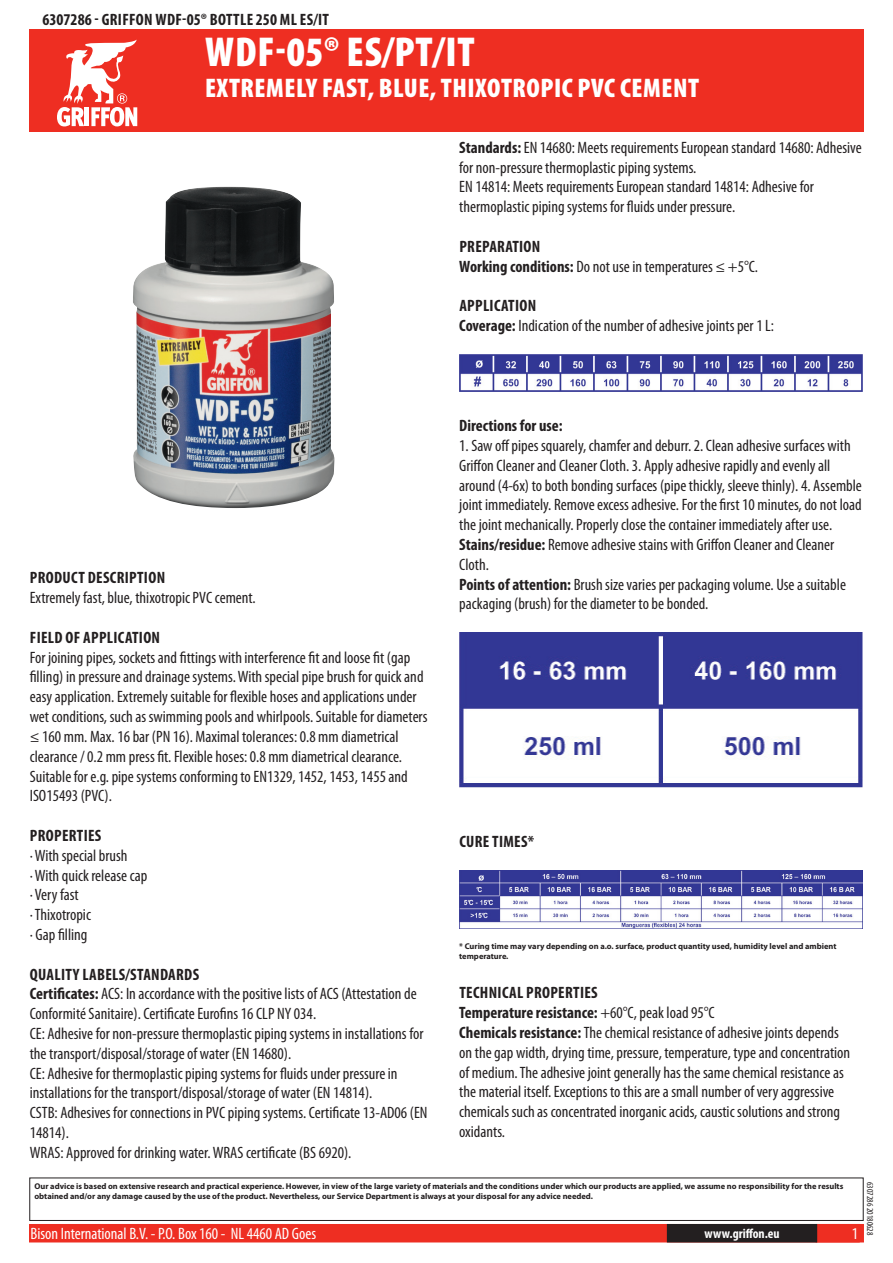
<style>
.page{position:relative;width:893px;height:1263px;background:#fff}
.page>*{position:absolute;margin:0;border:0;box-sizing:border-box;transform-origin:0 0}
.t1{font:900 condensed 42px "Myriad Pro";letter-spacing:.02em;color:#fff}
.t2{font:900 condensed 27px "Myriad Pro";letter-spacing:.02em;color:#fff}
.t3{font:condensed 16.5px/19.8px "Myriad Pro";color:#231f20}
.t4{font:700 condensed 16.5px/19.8px "Myriad Pro";letter-spacing:.02em;color:#231f20}
.t5{font:condensed 16.5px "Myriad Pro";color:#fff}
.t6{font:700 condensed 13.5px "Myriad Pro";color:#fff}
.t7{font:condensed 9px "Myriad Pro";color:#231f20}
.t8{font:700 8.4px/10.1px "Myriad Pro";color:#231f20}
.s1{font-weight:700}
.s2{font-weight:400}
</style>
<div class="page">
<div style="left:30px;top:1225px;width:833px;height:17px;background:#ee2e22"></div>
<div style="left:29px;top:1224px;width:835px;height:18px;border:2px solid #ee2e22"></div>
<div style="left:816px;top:1224px;width:44px;height:18px;border:2px solid #ee2e22"></div>
<div style="left:668px;top:1225px;width:148px;height:17px;background:#231f20"></div>
<div style="left:667px;top:1224px;width:150px;height:18px;border:2px solid #231f20"></div>
<div style="left:29px;top:1177px;width:835px;height:44px;border:1px solid #231f20"></div>
<div style="left:30px;top:30px;width:834px;height:102px;background:#ee2e22"></div>
<svg style="left:57px;top:39px;width:80px;height:87px"></svg>
<img style="left:459px;top:354px;width:404px;height:38px">
<img style="left:459px;top:632px;width:404px;height:156px">
<img style="left:459px;top:870px;width:404px;height:58px">
<img style="left:133px;top:187px;width:202px;height:321px">
<p class="t4" style="left:43px;top:9px;width:282px">6307286 - Griffon WDF-05® Bottle 250 ml ES/IT</p>
<h1 class="t1" style="left:205px;top:25px;width:255px">WDF-05® ES/PT/IT</h1>
<h2 class="t2" style="left:205px;top:70px;width:495px">EXTREMELY FAST, BLUE, THIXOTROPIC PVC CEMENT</h2>
<p class="t3" style="left:459px;top:137px;width:404px"><span class="s1">Standards:</span> EN 14680: Meets requirements European standard 14680: Adhesive for non-pressure thermoplastic piping systems.<br>EN 14814: Meets requirements European standard 14814: Adhesive for thermoplastic piping systems for fluids under pressure.</p>
<p class="t4" style="left:459px;top:236px;width:300px">Preparation<br>Working conditions: <span class="s2">Do not use in temperatures ≤ +5°C.</span></p>
<p class="t3" style="left:459px;top:296px;width:316px"><span class="s1">Application<br>Coverage:</span> Indication of the number of adhesive joints per 1 L:</p>
<p class="t4" style="left:30px;top:568px;width:137px">Product description</p>
<p class="t3" style="left:30px;top:588px;width:227px">Extremely fast, blue, thixotropic PVC cement.</p>
<p class="t4" style="left:30px;top:627px;width:132px">Field of application</p>
<p class="t3" style="left:30px;top:647px;width:399px">For joining pipes, sockets and fittings with interference fit and loose fit (gap filling) in pressure and drainage systems. With special pipe brush for quick and easy application. Extremely suitable for flexible hoses and applications under wet conditions, such as swimming pools and whirlpools. Suitable for diameters ≤ 160 mm. Max. 16 bar (PN 16). Maximal tolerances: 0.8 mm diametrical clearance / 0.2 mm press fit. Flexible hoses: 0.8 mm diametrical clearance.<br>Suitable for e.g. pipe systems conforming to EN1329, 1452, 1453, 1455 and ISO15493 (PVC).</p>
<p class="t4" style="left:30px;top:825px;width:72px">Properties</p>
<p class="t3" style="left:30px;top:845px;width:119px">· With special brush<br>· With quick release cap · Very fast<br>· Thixotropic<br>· Gap filling</p>
<p class="t3" style="left:30px;top:964px;width:399px"><span class="s1">Quality labels/Standards<br>Certificates:</span> ACS: In accordance with the positive lists of ACS (Attestation de Conformité Sanitaire). Certificate Eurofins 16 CLP NY 034.<br>CE: Adhesive for non-pressure thermoplastic piping systems in installations for the transport/disposal/storage of water (EN 14680).<br>CE: Adhesive for thermoplastic piping systems for fluids under pressure in installations for the transport/disposal/storage of water (EN 14814).<br>CSTB: Adhesives for connections in PVC piping systems. Certificate 13-AD06 (EN 14814).<br>WRAS: Approved for drinking water. WRAS certificate (BS 6920).</p>
<p class="t4" style="left:459px;top:415px;width:105px">Directions for use:</p>
<p class="t3" style="left:459px;top:435px;width:404px">1. Saw off pipes squarely, chamfer and deburr. 2. Clean adhesive surfaces with Griffon Cleaner and Cleaner Cloth. 3. Apply adhesive rapidly and evenly all around (4-6x) to both bonding surfaces (pipe thickly, sleeve thinly). 4. Assemble joint immediately. Remove excess adhesive. For the first 10 minutes, do not load the joint mechanically. Properly close the container immediately after use.<br><span class="s1">Stains/residue:</span> Remove adhesive stains with Griffon Cleaner and Cleaner Cloth.<br><span class="s1">Points of attention:</span> Brush size varies per packaging volume. Use a suitable packaging (brush) for the diameter to be bonded.</p>
<p class="t4" style="left:459px;top:831px;width:76px">Cure times*</p>
<p class="t8" style="left:459px;top:941px;width:379px">* Curing time may vary depending on a.o. surface, product quantity used, humidity level and ambient temperature.</p>
<p class="t3" style="left:459px;top:983px;width:393px"><span class="s1">Technical properties<br>Temperature resistance:</span> +60°C, peak load 95°C<br><span class="s1">Chemicals resistance:</span> The chemical resistance of adhesive joints depends on the gap width, drying time, pressure, temperature, type and concentration of medium. The adhesive joint generally has the same chemical resistance as the material itself. Exceptions to this are a small number of very aggressive chemicals such as concentrated inorganic acids, caustic solutions and strong oxidants.</p>
<p class="t8" style="left:34px;top:1181px;width:810px">Our advice is based on extensive research and practical experience. However, in view of the large variety of materials and the conditions under which our products are applied, we assume no responsibility for the results obtained and/or any damage caused by the use of the product. Nevertheless, our Service Department is always at your disposal for any advice needed.</p>
<p class="t5" style="left:31px;top:1224px;width:287px">Bison International B.V. - P.O. Box 160 - NL 4460 AD Goes</p>
<p class="t6" style="left:704px;top:1225px;width:77px">www.griffon.eu</p>
<p class="t5" style="left:852px;top:1224px;width:8px">1</p>
<p class="t7" style="left:875px;top:1182px;width:55px;rotate:90deg">6307286 20180628</p>
</div>
